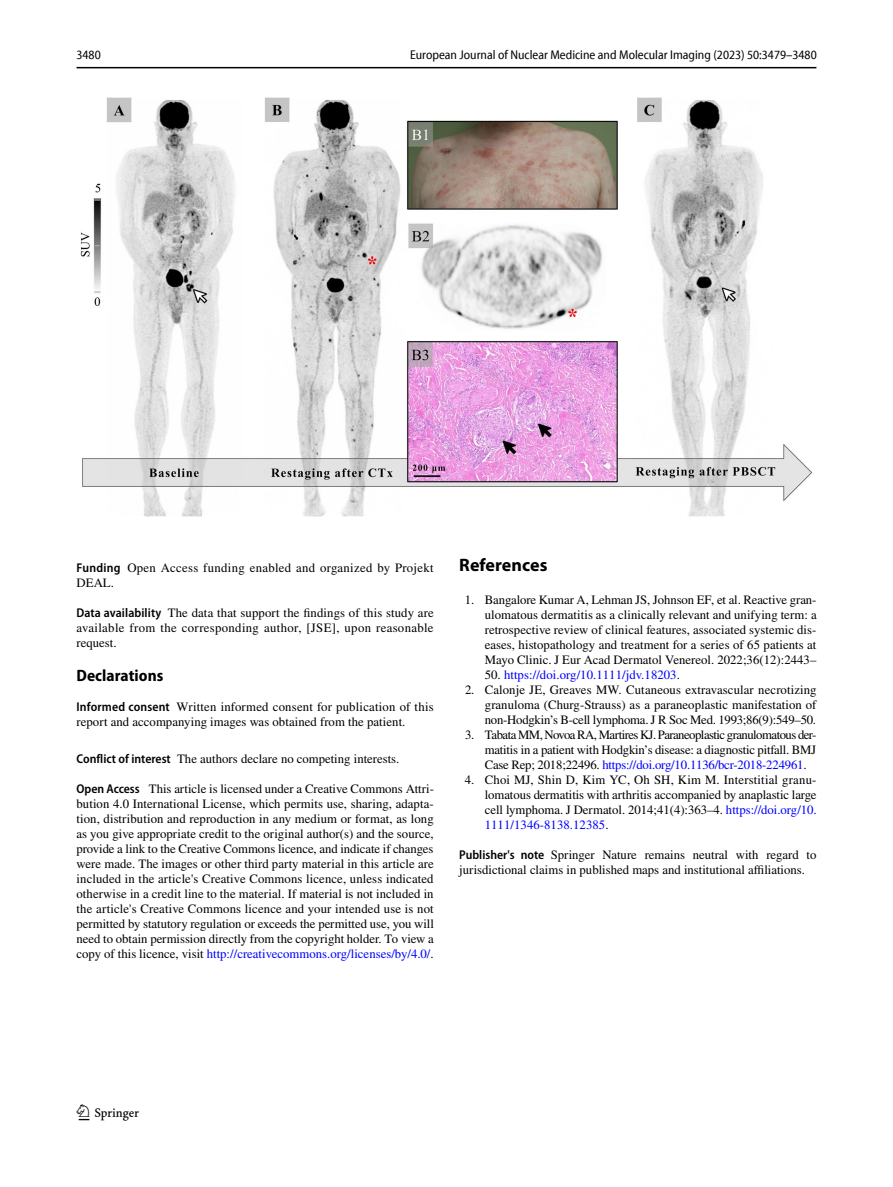
<style>
.page{position:relative;width:893px;height:1187px;background:#fff}
.page>*{position:absolute;margin:0;border:0;box-sizing:border-box;transform-origin:0 0}
.t1{font:22.5px "Springnew Regular 2";color:#000}
.t2{font:700 18px "Myriad Pro";letter-spacing:.005em;color:#000}
.t3{font:700 semi-condensed 16.5px "Myriad Pro";letter-spacing:.005em;color:#000}
.t4{font:12.75px/15px "STIX";color:#000;text-align:justify}
.t5{font:semi-condensed 12.75px "Myriad Pro Unic";color:#000}
.t6{font:12.75px/15px "STIX";letter-spacing:.025em;color:#000}
.t7{font:12.75px "STIX";letter-spacing:.005em;color:#00f}
.s1{font-family:"Myriad Pro";font-weight:600;font-stretch:semi-condensed}
.s2{color:#00f}
.s3{color:#000}
</style>
<div class="page">
<hr style="left:77px;top:67px;width:739px;height:1px;background:#000">
<img style="left:81px;top:98px;width:731px;height:418px">
<p class="t5" style="left:77px;top:50px;width:26px">3480</p>
<p class="t5" style="left:410px;top:50px;width:408px">European Journal of Nuclear Medicine and Molecular Imaging (2023) 50:3479–3480</p>
<p class="t6" style="left:77px;top:561px;width:359px"><span class="s1">Funding</span> Open Access funding enabled and organized by Projekt<br>DEAL.</p>
<p class="t4" style="left:77px;top:606px;width:359px"><span class="s1">Data availability</span> The data that support the findings of this study are available from the corresponding author, [JSE], upon reasonable request.</p>
<p class="t3" style="left:77px;top:666px;width:88px">Declarations</p>
<p class="t4" style="left:77px;top:700px;width:359px"><span class="s1">Informed consent</span> Written informed consent for publication of this report and accompanying images was obtained from the patient.</p>
<p class="t4" style="left:77px;top:752px;width:324px"><span class="s1">Conflict of interest</span> The authors declare no competing interests.</p>
<p class="t4" style="left:77px;top:782px;width:359px"><span class="s1">Open Access</span> This article is licensed under a Creative Commons Attri&shy;bution 4.0 International License, which permits use, sharing, adapta&shy;tion, distribution and reproduction in any medium or format, as long as you give appropriate credit to the original author(s) and the source, provide a link to the Creative Commons licence, and indicate if changes were made. The images or other third party material in this article are included in the article's Creative Commons licence, unless indicated otherwise in a credit line to the material. If material is not included in the article's Creative Commons licence and your intended use is not permitted by statutory regulation or exceeds the permitted use, you will need to obtain permission directly from the copyright holder. To view a copy of this licence, visit <span class="s2">http://creativecommons.org/licenses/by/4.0/</span>.</p>
<h2 class="t2" style="left:459px;top:552px;width:90px">References</h2>
<p class="t4" style="left:485px;top:593px;width:333px;text-indent:-20px">1. Bangalore Kumar A, Lehman JS, Johnson EF, et al. Reactive gran&shy;ulomatous dermatitis as a clinically relevant and unifying term: a retrospective review of clinical features, associated systemic dis&shy;eases, histopathology and treatment for a series of 65 patients at Mayo Clinic. J Eur Acad Dermatol Venereol. 2022;36(12):2443–</p>
<p class="t7" style="left:485px;top:666px;width:197px"><span class="s3">50.</span> https://doi.org/10.1111/jdv.18203<span class="s3">.</span></p>
<p class="t4" style="left:485px;top:683px;width:333px;text-indent:-20px">2. Calonje JE, Greaves MW. Cutaneous extravascular necrotizing granuloma (Churg-Strauss) as a paraneoplastic manifestation of non-Hodgkin’s B-cell lymphoma. J R Soc Med. 1993;86(9):549–50.</p>
<p class="t4" style="left:485px;top:728px;width:333px;text-indent:-20px">3. Tabata MM, Novoa RA, Martires KJ. Paraneoplastic granulomatous der&shy;matitis in a patient with Hodgkin’s disease: a diagnostic pitfall. BMJ Case Rep; 2018;22496. <span class="s2">https://doi.org/10.1136/bcr-2018-224961</span>.</p>
<p class="t4" style="left:485px;top:773px;width:333px;text-indent:-20px">4. Choi MJ, Shin D, Kim YC, Oh SH, Kim M. Interstitial granu&shy;lomatous dermatitis with arthritis accompanied by anaplastic large cell lymphoma. J Dermatol. 2014;41(4):363–4. <span class="s2">https://doi.org/10.<br>1111/1346-8138.12385</span>.</p>
<p class="t4" style="left:459px;top:848px;width:359px"><span class="s1">Publisher's note</span> Springer Nature remains neutral with regard to jurisdictional claims in published maps and institutional affiliations.</p>
<h1 class="t1" style="left:79px;top:1104px;width:62px">1 3</h1>
</div>
